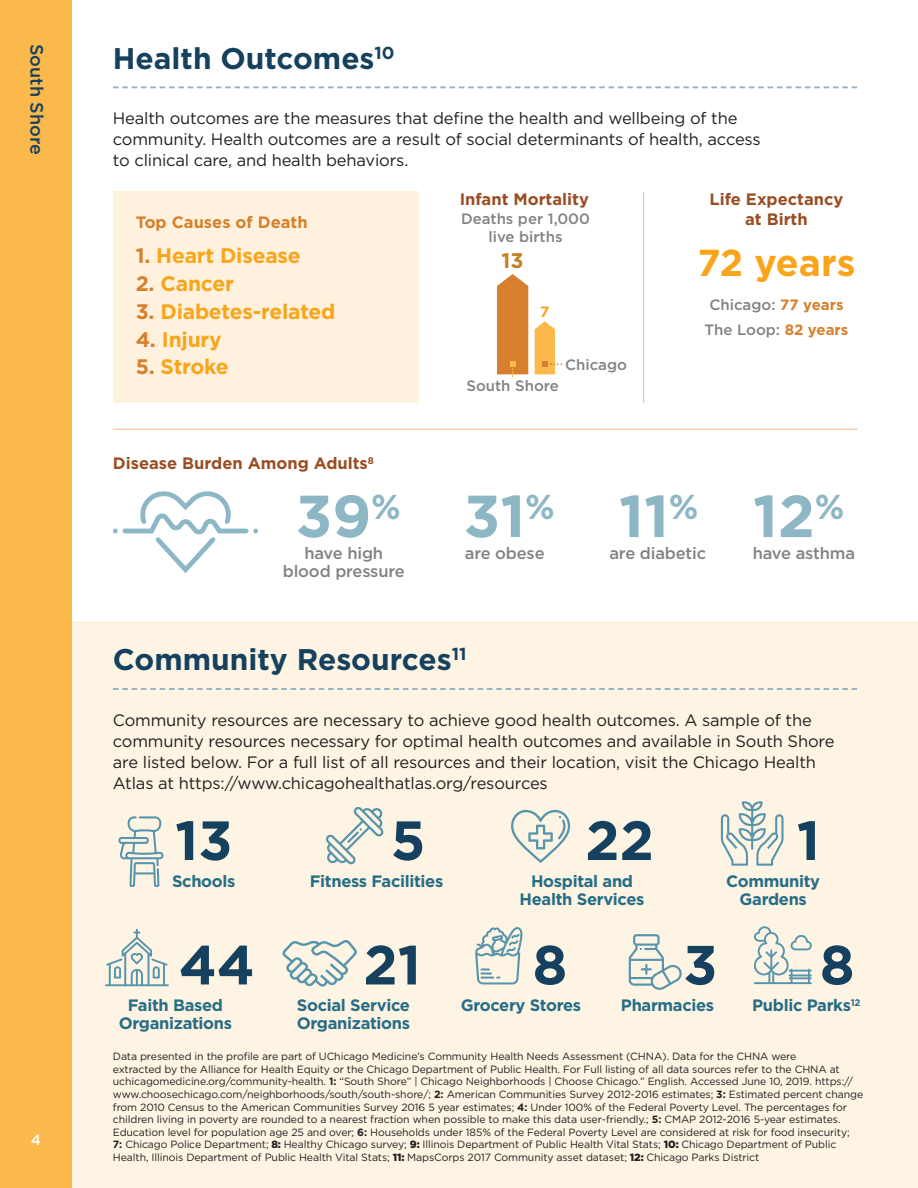
<style>
.page{position:relative;width:918px;height:1188px;background:#fff}
.page>*{position:absolute;margin:0;border:0;box-sizing:border-box;transform-origin:0 0}
.t1{font:700 59.25px "Gotham";color:#8eb7c6}
.t2{font:700 55.2px "Gotham";color:#15415e}
.t3{font:700 37.5px "Gotham";color:#f9a51b}
.t4{font:700 29.85px "Gotham";color:#15415e}
.t5{font:700 21.15px "Gotham";color:#c78124}
.t6{font:700 21px "Gotham";letter-spacing:-.01em;color:#f9a51b}
.t7{font:500 18px "Gotham";color:#15415e}
.t8{font:16.5px/21px "Gotham";letter-spacing:-.01em;color:#231f20}
.t9{font:700 16.5px/18px "Gotham";letter-spacing:-.02em;color:#266d85;text-align:center}
.t10{font:700 16.5px/19.4px "Gotham";color:#9a4d22;text-align:center}
.t11{font:500 16.5px/18px "Gotham";letter-spacing:-.01em;color:#808285;text-align:center}
.t12{font:700 16.5px "Gotham";color:#d6802d}
.t13{font:500 15px/18px "Gotham";color:#808285;text-align:center}
.t14{font:500 15px "Gotham";color:#fff}
.t15{font:700 15px "Gotham";color:#f9a51b}
.t16{font:10.5px/12.6px "Gotham";letter-spacing:-.01em;color:#231f20}
.s1{color:#d6802d}
.s2{font-weight:700;color:#d6802d}
.s3{font-weight:700}
.s4{font-weight:900}
</style>
<div class="page">
<div style="left:113px;top:192px;width:305px;height:211px;background:#fef2df"></div>
<div style="left:65px;top:621px;width:853px;height:567px;background:#fef4e4"></div>
<div style="left:0;top:0;width:72px;height:1188px;background:#fcb94b"></div>
<svg style="left:113px;top:688px;width:744px;height:2px"></svg>
<hr style="left:113px;top:429px;width:744px;height:1px;background:#eab989">
<svg style="left:113px;top:86px;width:744px;height:2px"></svg>
<svg style="left:113px;top:491px;width:145px;height:82px"></svg>
<svg style="left:754px;top:926px;width:58px;height:58px"></svg>
<svg style="left:119px;top:816px;width:45px;height:71px"></svg>
<svg style="left:326px;top:807px;width:58px;height:58px"></svg>
<svg style="left:511px;top:810px;width:59px;height:53px"></svg>
<svg style="left:721px;top:801px;width:63px;height:65px"></svg>
<svg style="left:105px;top:929px;width:64px;height:57px"></svg>
<svg style="left:282px;top:940px;width:75px;height:47px"></svg>
<svg style="left:475px;top:927px;width:48px;height:57px"></svg>
<svg style="left:629px;top:934px;width:53px;height:56px"></svg>
<svg style="left:535px;top:321px;width:27px;height:53px"></svg>
<svg style="left:497px;top:274px;width:31px;height:103px;background:#d98b3e"></svg>
<hr style="left:643px;top:192px;width:1px;height:211px;background:#eab989">
<p class="t7" style="left:47px;top:44px;width:112px;rotate:90deg">South Shore</p>
<p class="t14" style="left:31px;top:1131px;width:12px">4</p>
<p class="t4" style="left:113px;top:41px;width:283px">Health Outcomes<sup>10</sup></p>
<p class="t8" style="left:113px;top:108px;width:649px">Health outcomes are the measures that define the health and wellbeing of the community. Health outcomes are a result of social determinants of health, access to clinical care, and health behaviors.</p>
<p class="t12" style="left:136px;top:212px;width:173px">Top Causes of Death</p>
<p class="t6" style="left:136px;top:244px;width:167px"><span class="s1">1.</span> Heart Disease</p>
<p class="t6" style="left:136px;top:272px;width:100px"><span class="s1">2.</span> Cancer</p>
<p class="t6" style="left:136px;top:299px;width:201px"><span class="s1">3.</span> Diabetes-related</p>
<p class="t6" style="left:136px;top:327px;width:88px"><span class="s1">4.</span> Injury</p>
<p class="t6" style="left:136px;top:355px;width:95px"><span class="s1">5.</span> Stroke</p>
<p class="t10" style="left:113px;top:453px;width:263px">Disease Burden Among Adults<sup>8</sup></p>
<p class="t1" style="left:296px;top:482px;width:107px">39<sup>%</sup></p>
<p class="t11" style="left:283px;top:543px;width:123px">have high blood pressure</p>
<p class="t10" style="left:460px;top:189px;width:131px">Infant Mortality</p>
<p class="t13" style="left:461px;top:210px;width:131px">Deaths per 1,000 live births</p>
<p class="t5" style="left:502px;top:249px;width:24px">13</p>
<p class="t15" style="left:540px;top:303px;width:11px">7</p>
<p class="t13" style="left:565px;top:356px;width:63px">Chicago</p>
<p class="t13" style="left:466px;top:376px;width:94px">South Shore</p>
<p class="t10" style="left:710px;top:189px;width:135px">Life Expectancy at Birth</p>
<p class="t3" style="left:697px;top:241px;width:160px">72 years</p>
<p class="t13" style="left:709px;top:295px;width:136px">Chicago: <span class="s2">77 years</span></p>
<p class="t13" style="left:705px;top:320px;width:145px">The Loop: <span class="s2">82 years</span></p>
<p class="t1" style="left:464px;top:482px;width:93px">31<sup>%</sup></p>
<p class="t11" style="left:465px;top:543px;width:81px">are obese</p>
<p class="t1" style="left:619px;top:482px;width:81px">11<sup>%</sup></p>
<p class="t11" style="left:609px;top:543px;width:98px">are diabetic</p>
<p class="t1" style="left:753px;top:482px;width:93px">12<sup>%</sup></p>
<p class="t11" style="left:753px;top:543px;width:104px">have asthma</p>
<p class="t4" style="left:113px;top:642px;width:355px">Community Resources<sup>11</sup></p>
<p class="t8" style="left:113px;top:709px;width:723px">Community resources are necessary to achieve good health outcomes. A sample of the community resources necessary for optimal health outcomes and available in South Shore are listed below. For a full list of all resources and their location, visit the Chicago Health Atlas at https://www.chicagohealthatlas.org/resources</p>
<p class="t2" style="left:175px;top:809px;width:59px">13</p>
<p class="t2" style="left:391px;top:809px;width:36px">5</p>
<p class="t2" style="left:585px;top:809px;width:70px">22</p>
<p class="t2" style="left:797px;top:809px;width:25px">1</p>
<p class="t9" style="left:172px;top:872px;width:65px">Schools</p>
<p class="t9" style="left:310px;top:872px;width:135px">Fitness Facilities</p>
<p class="t9" style="left:520px;top:872px;width:126px">Hospital and<br>Health Services</p>
<p class="t9" style="left:726px;top:872px;width:95px">Community<br>Gardens</p>
<p class="t2" style="left:179px;top:933px;width:77px">44</p>
<p class="t2" style="left:363px;top:933px;width:59px">21</p>
<p class="t2" style="left:533px;top:933px;width:36px">8</p>
<p class="t2" style="left:683px;top:933px;width:36px">3</p>
<p class="t2" style="left:820px;top:933px;width:36px">8</p>
<p class="t9" style="left:119px;top:996px;width:115px">Faith Based<br>Organizations</p>
<p class="t9" style="left:297px;top:996px;width:115px;text-align:left">Social Service<br>Organizations</p>
<p class="t9" style="left:461px;top:996px;width:122px">Grocery Stores</p>
<p class="t9" style="left:621px;top:996px;width:95px">Pharmacies</p>
<p class="t9" style="left:752px;top:996px;width:110px">Public Parks<sup>12</sup></p>
<p class="t16" style="left:113px;top:1050px;width:752px">Data presented in the profile are part of UChicago Medicine’s Community Health Needs Assessment (CHNA). Data for the CHNA were<br>extracted by the Alliance for Health Equity or the Chicago Department of Public Health. For Full listing of all data sources refer to the CHNA at uchicagomedicine.org/community-health. <span class="s3">1:</span> “South Shore” | Chicago Neighborhoods | Choose Chicago.” English. Accessed June 10, 2019. https:// www.choosechicago.com/neighborhoods/south/south-shore/; <span class="s3">2:</span> American Communities Survey 2012-2016 estimates; <span class="s3">3:</span> Estimated percent change from 2010 Census to the American Communities Survey 2016 5 year estimates; <span class="s3">4:</span> Under 100% of the Federal Poverty Level. The percentages for children living in poverty are rounded to a nearest fraction when possible to make this data user-friendly.; <span class="s3">5:</span> CMAP 2012-2016 5-year estimates.<br>Education level for population age 25 and over; <span class="s3">6:</span> Households under 185% of the Federal Poverty Level are considered at risk for food insecurity;<br><span class="s3">7:</span> Chicago Police Department; <span class="s4">8:</span> Healthy Chicago survey; <span class="s4">9:</span> Illinois Department of Public Health Vital Stats; <span class="s4">10:</span> Chicago Department of Public Health, Illinois Department of Public Health Vital Stats; <span class="s4">11:</span> MapsCorps 2017 Community asset dataset; <span class="s4">12:</span> Chicago Parks District</p>
</div>
